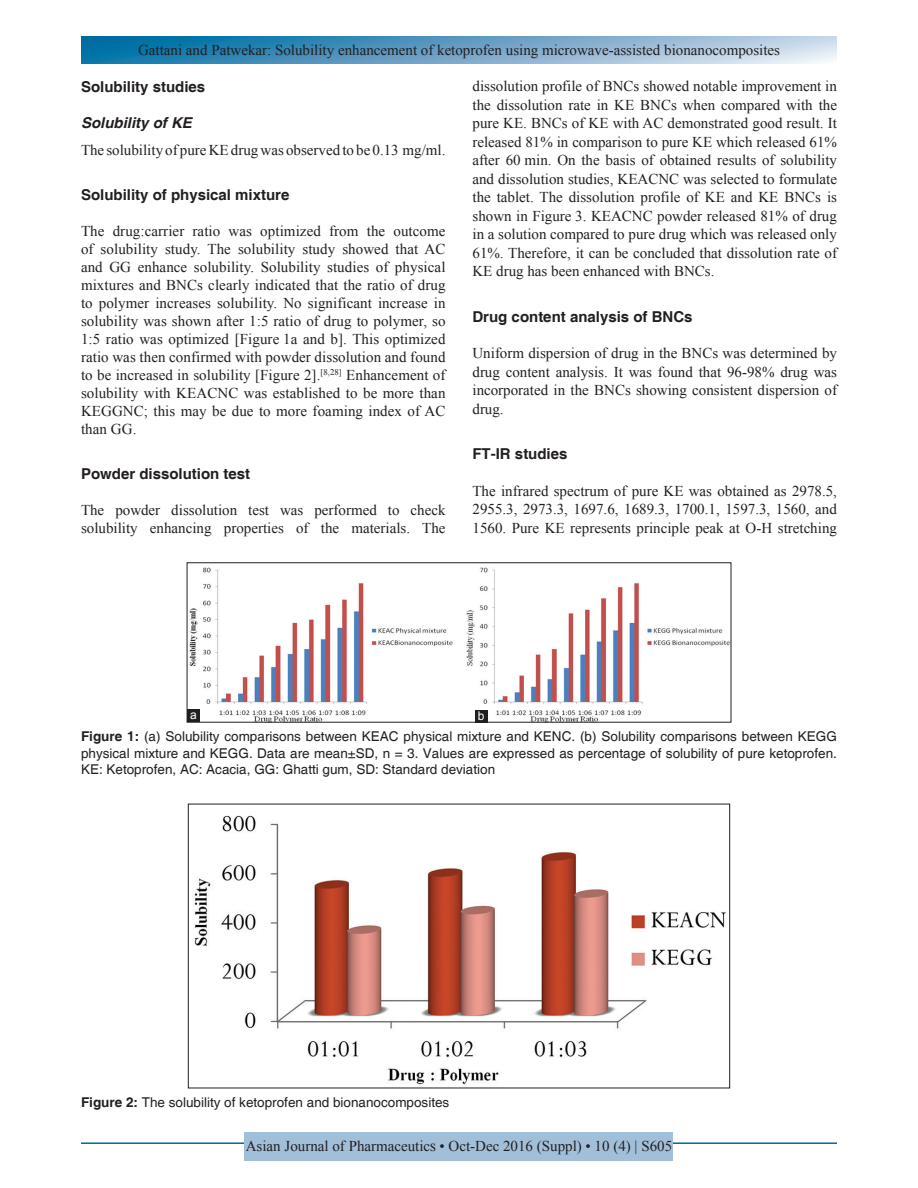
<style>
.page{position:relative;width:918px;height:1188px;background:#fff}
.page>*{position:absolute;margin:0;border:0;box-sizing:border-box;transform-origin:0 0}
.TX{font:15px/18.5px "Times New Roman";color:#231f20;text-align:justify}
.t1{font:700 15px "Helvetica";color:#231f20}
.t2{font:italic 700 15px "Helvetica";color:#231f20}
.FGC{font:13.5px/16.5px "Helvetica";color:#231f20;text-align:justify}
.LABEL{font:12px "Arial";color:#fff}
.s1{font-weight:700}
</style>
<div class="page">
<svg style="left:81px;top:37px;width:756px;height:27px;background:#6ba4c8"></svg>
<hr style="left:81px;top:1142px;width:756px;height:2px;background:#00689e">
<div style="left:245px;top:1132px;width:428px;height:28px;background:#a2bfda"></div>
<img style="left:189px;top:567px;width:540px;height:153px">
<div style="left:187px;top:709px;width:13px;height:13px;background:#231f20"></div>
<div style="left:475px;top:710px;width:13px;height:13px;background:#231f20"></div>
<img style="left:194px;top:815px;width:532px;height:270px">
<div style="left:188px;top:804px;width:542px;height:284px;border:1px solid #231f20"></div>
<p class="TX" style="left:138px;top:41px;width:643px">Gattani and Patwekar: Solubility enhancement of ketoprofen using microwave-assisted bionanocomposites</p>
<h2 class="t1" style="left:81px;top:77px;width:126px">Solubility studies</h2>
<h3 class="t2" style="left:81px;top:113px;width:112px">Solubility of KE</h3>
<p class="TX" style="left:81px;top:140px;width:366px">The solubility of pure KE drug was observed to be 0.13 mg/ml.</p>
<h2 class="t1" style="left:81px;top:185px;width:210px">Solubility of physical mixture</h2>
<p class="TX" style="left:81px;top:221px;width:366px;line-height:18px">The drug:carrier ratio was optimized from the outcome of solubility study. The solubility study showed that AC and GG enhance solubility. Solubility studies of physical mixtures and BNCs clearly indicated that the ratio of drug to polymer increases solubility. No significant increase in solubility was shown after 1:5 ratio of drug to polymer, so 1:5 ratio was optimized [Figure 1a and b]. This optimized ratio was then confirmed with powder dissolution and found to be increased in solubility [Figure 2].<sup>[8,28]</sup> Enhancement of solubility with KEACNC was established to be more than KEGGNC; this may be due to more foaming index of AC than GG.</p>
<h2 class="t1" style="left:81px;top:464px;width:171px">Powder dissolution test</h2>
<p class="TX" style="left:81px;top:500px;width:366px;line-height:18px">The powder dissolution test was performed to check solubility enhancing properties of the materials. The</p>
<p class="TX" style="left:472px;top:77px;width:366px">dissolution profile of BNCs showed notable improvement in the dissolution rate in KE BNCs when compared with the pure KE. BNCs of KE with AC demonstrated good result. It released 81% in comparison to pure KE which released 61% after 60 min. On the basis of obtained results of solubility and dissolution studies, KEACNC was selected to formulate the tablet. The dissolution profile of KE and KE BNCs is shown in Figure 3. KEACNC powder released 81% of drug in a solution compared to pure drug which was released only 61%. Therefore, it can be concluded that dissolution rate of KE drug has been enhanced with BNCs.</p>
<h2 class="t1" style="left:472px;top:307px;width:222px">Drug content analysis of BNCs</h2>
<p class="TX" style="left:472px;top:344px;width:366px">Uniform dispersion of drug in the BNCs was determined by drug content analysis. It was found that 96-98% drug was incorporated in the BNCs showing consistent dispersion of drug.</p>
<h2 class="t1" style="left:472px;top:445px;width:97px">FT-IR studies</h2>
<p class="TX" style="left:472px;top:481px;width:366px">The infrared spectrum of pure KE was obtained as 2978.5, 2955.3, 2973.3, 1697.6, 1689.3, 1700.1, 1597.3, 1560, and 1560. Pure KE represents principle peak at O-H stretching</p>
<p class="LABEL" style="left:190px;top:706px;width:8px">a</p>
<p class="LABEL" style="left:478px;top:707px;width:8px">b</p>
<p class="FGC" style="left:81px;top:729px;width:757px"><span class="s1">Figure 1:</span> (a) Solubility comparisons between KEAC physical mixture and KENC. (b) Solubility comparisons between KEGG physical mixture and KEGG. Data are mean±SD, n = 3. Values are expressed as percentage of solubility of pure ketoprofen.<br>KE: Ketoprofen, AC: Acacia, GG: Ghatti gum, SD: Standard deviation</p>
<p class="FGC" style="left:81px;top:1095px;width:370px"><span class="s1">Figure 2:</span> The solubility of ketoprofen and bionanocomposites</p>
<p class="TX" style="left:246px;top:1137px;width:428px">Asian Journal of Pharmaceutics • Oct-Dec 2016 (Suppl) • 10 (4) | S605</p>
</div>
